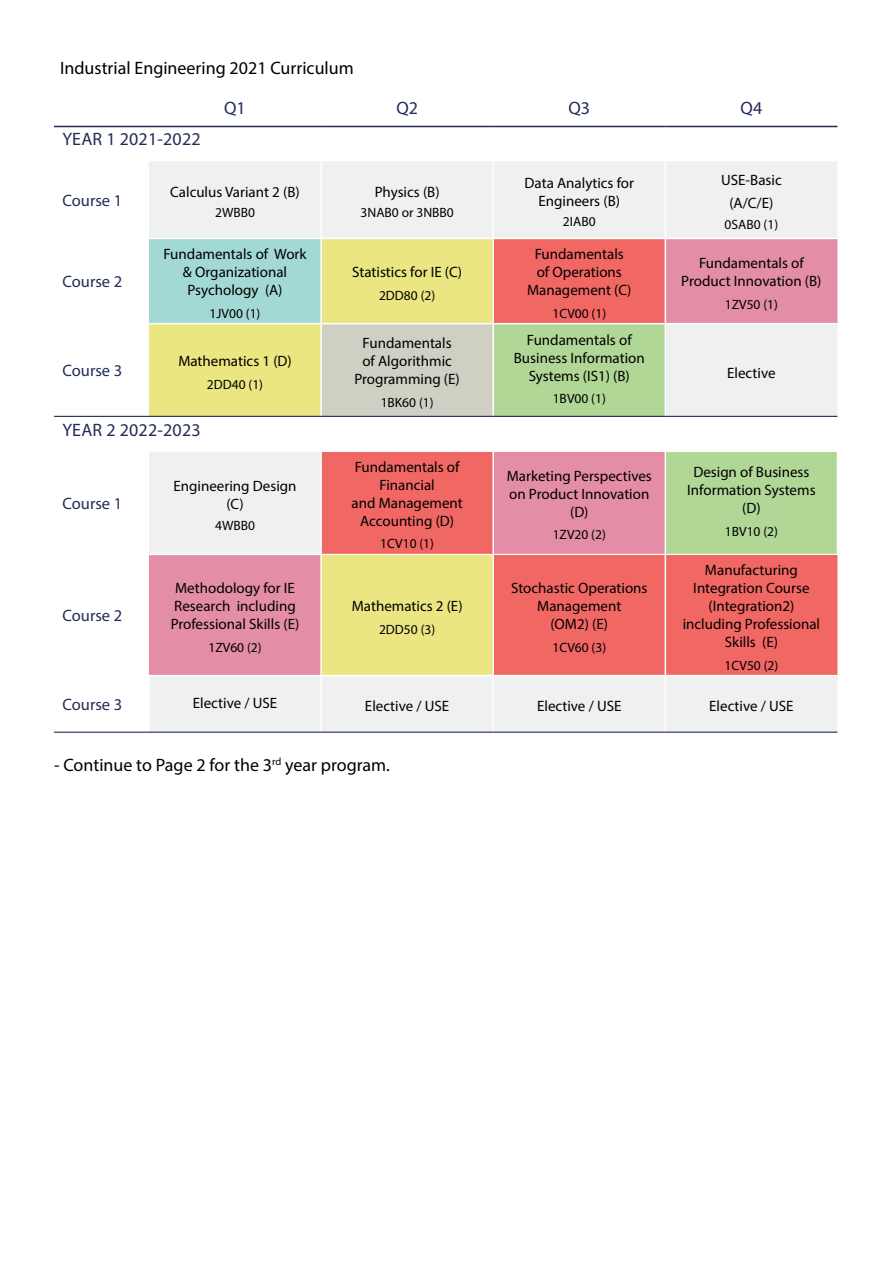
<style>
.page{position:relative;width:893px;height:1263px;background:#fff}
.page>*{position:absolute;margin:0;border:0;box-sizing:border-box;transform-origin:0 0}
.t1{font:18px "Myriad Pro";color:#000}
.t2{font:18px "Myriad Pro";letter-spacing:.01em;color:#242b58}
.t3{font:16.5px "Myriad Pro";color:#242b58}
.t4{font:15px/18px "Myriad Pro";color:#000;text-align:center}
.t5{font:13.5px "Myriad Pro";color:#000}
</style>
<div class="page">
<div style="left:149px;top:161px;width:688px;height:77px;background:#eff0f0"></div>
<svg style="left:149px;top:239px;width:688px;height:436px"></svg>
<div style="left:321px;top:324px;width:172px;height:92px;background:#d0cfc4"></div>
<div style="left:493px;top:324px;width:172px;height:92px;background:#b0d796"></div>
<div style="left:149px;top:451px;width:172px;height:103px;background:#eff0f0"></div>
<svg style="left:322px;top:452px;width:515px;height:223px;background:#ef886b"></svg>
<div style="left:493px;top:451px;width:172px;height:103px;background:#e48da6"></div>
<div style="left:665px;top:451px;width:172px;height:103px;background:#b0d796"></div>
<div style="left:150px;top:676px;width:687px;height:56px;background:#eff0f0"></div>
<hr style="left:320px;top:161px;width:2px;height:77px;background:#fff">
<hr style="left:492px;top:161px;width:2px;height:77px;background:#fff">
<hr style="left:665px;top:161px;width:1px;height:77px;background:#fff">
<hr style="left:320px;top:239px;width:2px;height:84px;background:#fff">
<hr style="left:492px;top:239px;width:2px;height:84px;background:#fff">
<hr style="left:665px;top:239px;width:1px;height:84px;background:#fff">
<hr style="left:149px;top:323px;width:172px;height:1px;background:#fff">
<hr style="left:321px;top:323px;width:172px;height:1px;background:#fff">
<hr style="left:320px;top:324px;width:2px;height:92px;background:#fff">
<hr style="left:493px;top:323px;width:172px;height:1px;background:#fff">
<hr style="left:492px;top:324px;width:2px;height:92px;background:#fff">
<hr style="left:665px;top:323px;width:172px;height:1px;background:#fff">
<hr style="left:665px;top:324px;width:1px;height:92px;background:#fff">
<hr style="left:149px;top:450px;width:172px;height:2px;background:#fff">
<hr style="left:321px;top:450px;width:172px;height:2px;background:#fff">
<hr style="left:320px;top:452px;width:2px;height:102px;background:#fff">
<hr style="left:493px;top:450px;width:172px;height:2px;background:#fff">
<hr style="left:492px;top:452px;width:2px;height:102px;background:#fff">
<hr style="left:665px;top:450px;width:173px;height:2px;background:#fff">
<hr style="left:665px;top:452px;width:1px;height:102px;background:#fff">
<hr style="left:149px;top:554px;width:173px;height:1px;background:#fff">
<hr style="left:320px;top:555px;width:2px;height:120px;background:#fff">
<hr style="left:492px;top:555px;width:2px;height:120px;background:#fff">
<hr style="left:665px;top:555px;width:1px;height:120px;background:#fff">
<hr style="left:320px;top:676px;width:2px;height:56px;background:#fff">
<hr style="left:492px;top:676px;width:2px;height:56px;background:#fff">
<hr style="left:665px;top:676px;width:1px;height:56px;background:#fff">
<hr style="left:54px;top:126px;width:95px;height:1px;background:#242b58">
<hr style="left:149px;top:126px;width:172px;height:1px;background:#242b58">
<hr style="left:321px;top:126px;width:172px;height:1px;background:#242b58">
<hr style="left:493px;top:126px;width:172px;height:1px;background:#242b58">
<hr style="left:665px;top:126px;width:172px;height:1px;background:#242b58">
<hr style="left:54px;top:416px;width:95px;height:1px;background:#242b58">
<hr style="left:149px;top:416px;width:172px;height:1px;background:#242b58">
<hr style="left:321px;top:416px;width:172px;height:1px;background:#242b58">
<hr style="left:493px;top:416px;width:172px;height:1px;background:#242b58">
<hr style="left:665px;top:416px;width:172px;height:1px;background:#242b58">
<hr style="left:149px;top:732px;width:172px;height:1px;background:#242b58">
<hr style="left:54px;top:732px;width:95px;height:1px;background:#242b58">
<hr style="left:321px;top:732px;width:172px;height:1px;background:#242b58">
<hr style="left:493px;top:732px;width:172px;height:1px;background:#242b58">
<hr style="left:665px;top:732px;width:172px;height:1px;background:#242b58">
<hr style="left:493px;top:554px;width:172px;height:1px;background:#fff">
<hr style="left:665px;top:554px;width:173px;height:1px;background:#fff">
<hr style="left:322px;top:554px;width:171px;height:1px;background:#fff">
<p class="t1" style="left:60px;top:56px;width:295px">Industrial Engineering 2021 Curriculum</p>
<p class="t2" style="left:224px;top:97px;width:23px">Q1</p>
<p class="t2" style="left:396px;top:97px;width:23px">Q2</p>
<p class="t2" style="left:568px;top:97px;width:23px">Q3</p>
<p class="t2" style="left:741px;top:97px;width:23px">Q4</p>
<p class="t2" style="left:63px;top:128px;width:140px">YEAR 1 2021-2022</p>
<p class="t3" style="left:63px;top:190px;width:61px">Course 1</p>
<p class="t3" style="left:63px;top:271px;width:61px">Course 2</p>
<p class="t3" style="left:63px;top:360px;width:61px">Course 3</p>
<p class="t4" style="left:170px;top:182px;width:131px">Calculus Variant 2 (B)</p>
<p class="t5" style="left:215px;top:204px;width:41px">2WBB0</p>
<p class="t4" style="left:163px;top:245px;width:145px">Fundamentals of Work &amp; Organizational<br>Psychology (A)</p>
<p class="t5" style="left:210px;top:305px;width:52px">1JV00 (1)</p>
<p class="t4" style="left:178px;top:352px;width:115px">Mathematics 1 (D)</p>
<p class="t5" style="left:207px;top:376px;width:58px">2DD40 (1)</p>
<p class="t2" style="left:63px;top:419px;width:140px">YEAR 2 2022-2023</p>
<p class="t3" style="left:63px;top:493px;width:61px">Course 1</p>
<p class="t3" style="left:63px;top:605px;width:61px">Course 2</p>
<p class="t4" style="left:174px;top:477px;width:124px">Engineering Design (C)</p>
<p class="t5" style="left:215px;top:517px;width:41px">4WBB0</p>
<p class="t4" style="left:171px;top:579px;width:130px;text-align:left">Methodology for IE<br>Research including<br>Professional Skills (E)</p>
<p class="t5" style="left:208px;top:639px;width:55px">1ZV60 (2)</p>
<p class="t4" style="left:375px;top:182px;width:66px">Physics (B)</p>
<p class="t5" style="left:361px;top:204px;width:95px">3NAB0 or 3NBB0</p>
<p class="t4" style="left:352px;top:263px;width:112px">Statistics for IE (C)</p>
<p class="t5" style="left:379px;top:287px;width:58px">2DD80 (2)</p>
<p class="t4" style="left:354px;top:334px;width:107px">Fundamentals<br>of Algorithmic<br>Programming (E)</p>
<p class="t5" style="left:381px;top:394px;width:54px">1BK60 (1)</p>
<p class="t4" style="left:351px;top:458px;width:113px">Fundamentals of<br>Financial<br>and Management<br>Accounting (D)</p>
<p class="t5" style="left:380px;top:535px;width:55px">1CV10 (1)</p>
<p class="t4" style="left:352px;top:597px;width:112px">Mathematics 2 (E)</p>
<p class="t5" style="left:379px;top:621px;width:58px">2DD50 (3)</p>
<p class="t4" style="left:525px;top:173px;width:111px">Data Analytics for<br>Engineers (B)</p>
<p class="t5" style="left:563px;top:213px;width:34px">2IAB0</p>
<p class="t4" style="left:527px;top:245px;width:106px">Fundamentals of Operations<br>Management (C)</p>
<p class="t5" style="left:552px;top:305px;width:55px">1CV00 (1)</p>
<p class="t4" style="left:514px;top:330px;width:132px">Fundamentals of<br>Business Information<br>Systems (IS1) (B)</p>
<p class="t5" style="left:553px;top:390px;width:55px">1BV00 (1)</p>
<p class="t4" style="left:507px;top:467px;width:147px">Marketing Perspectives on Product Innovation (D)</p>
<p class="t5" style="left:553px;top:526px;width:55px">1ZV20 (2)</p>
<p class="t4" style="left:511px;top:579px;width:138px">Stochastic Operations<br>Management<br>(OM2) (E)</p>
<p class="t5" style="left:552px;top:639px;width:55px">1CV60 (3)</p>
<p class="t4" style="left:721px;top:171px;width:62px">USE-Basic</p>
<p class="t4" style="left:729px;top:194px;width:45px">(A/C/E)</p>
<p class="t5" style="left:725px;top:216px;width:55px">0SAB0 (1)</p>
<p class="t4" style="left:681px;top:254px;width:142px">Fundamentals of<br>Product Innovation (B)</p>
<p class="t5" style="left:725px;top:296px;width:55px">1ZV50 (1)</p>
<p class="t4" style="left:727px;top:363px;width:50px">Elective</p>
<p class="t4" style="left:687px;top:463px;width:130px">Design of Business<br>Information Systems (D)</p>
<p class="t5" style="left:725px;top:523px;width:55px">1BV10 (2)</p>
<p class="t4" style="left:683px;top:561px;width:139px">Manufacturing<br>Integration Course (Integration2) including Professional<br>Skills (E)</p>
<p class="t5" style="left:724px;top:657px;width:55px">1CV50 (2)</p>
<p class="t3" style="left:63px;top:694px;width:61px">Course 3</p>
<p class="t4" style="left:193px;top:693px;width:86px">Elective / USE</p>
<p class="t4" style="left:365px;top:697px;width:86px">Elective / USE</p>
<p class="t4" style="left:537px;top:697px;width:86px">Elective / USE</p>
<p class="t4" style="left:709px;top:697px;width:86px">Elective / USE</p>
<p class="t1" style="left:54px;top:754px;width:337px">- Continue to Page 2 for the 3<sup>rd</sup> year program.</p>
</div>
